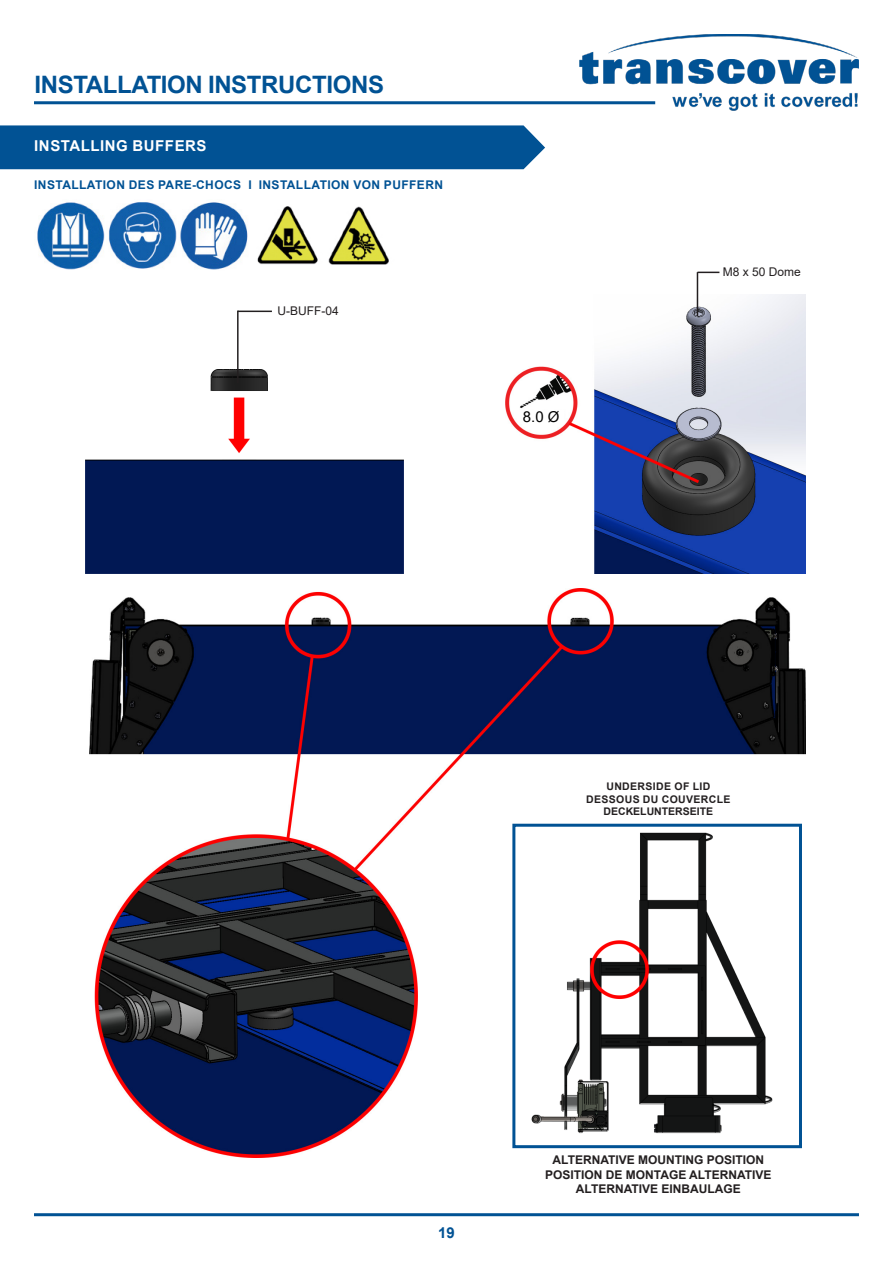
<style>
.page{position:relative;width:893px;height:1263px;background:#fff}
.page>*{position:absolute;margin:0;border:0;box-sizing:border-box;transform-origin:0 0}
.t1{font:700 24px "Arial";letter-spacing:-.015em;color:#015294}
.t2{font:700 15px "Arial";letter-spacing:.035em;color:#fff}
.t3{font:15px "Arial";color:#000}
.t4{font:700 15px "Arial";color:#015294}
.t5{font:700 12px "Arial";color:#231f20}
.t6{font:700 12px "Arial";letter-spacing:.035em;color:#015294}
.t7{font:12px "Arial";color:#231f20}
.t8{font:700 10.5px "Arial";letter-spacing:.035em;color:#231f20}
.t9{font:700 10.5px "Arial";color:#231f20}
</style>
<div class="page">
<img style="left:578px;top:34px;width:281px;height:77px">
<hr style="left:34px;top:101px;width:621px;height:3px;background:#015294">
<hr style="left:34px;top:1213px;width:825px;height:3px;background:#015294">
<div style="left:0;top:125px;width:545px;height:44px;background:#015294"></div>
<img style="left:85px;top:369px;width:318px;height:205px">
<img style="left:505px;top:294px;width:300px;height:280px">
<img style="left:89px;top:589px;width:716px;height:568px">
<img style="left:516px;top:828px;width:282px;height:316px">
<div style="left:512px;top:824px;width:290px;height:324px;border:3px solid #015294"></div>
<hr style="left:237px;top:311px;width:2px;height:72px;background:#231f20">
<hr style="left:697px;top:272px;width:1px;height:44px;background:#231f20">
<hr style="left:238px;top:311px;width:34px;height:1px;background:#231f20">
<svg style="left:697px;top:272px;width:22px;height:1px"></svg>
<img style="left:37px;top:202px;width:352px;height:68px">
<div style="left:518px;top:411px;width:46px;height:13px;background:#fff"></div>
<h1 class="t1" style="left:34px;top:67px;width:351px">INSTALLATION INSTRUCTIONS</h1>
<p class="t2" style="left:34px;top:136px;width:174px">INSTALLING BUFFERS</p>
<p class="t6" style="left:34px;top:176px;width:410px">INSTALLATION DES PARE-CHOCS I INSTALLATION VON PUFFERN</p>
<p class="t7" style="left:277px;top:302px;width:63px">U-BUFF-04</p>
<p class="t3" style="left:523px;top:406px;width:38px">8.0 Ø</p>
<p class="t7" style="left:723px;top:263px;width:80px">M8 x 50 Dome</p>
<p class="t8" style="left:606px;top:779px;width:105px">UNDERSIDE OF LID</p>
<p class="t8" style="left:586px;top:792px;width:146px">DESSOUS DU COUVERCLE</p>
<p class="t9" style="left:604px;top:804px;width:111px">DECKELUNTERSEITE</p>
<p class="t4" style="left:438px;top:1222px;width:18px">19</p>
<p class="t5" style="left:553px;top:1152px;width:213px">ALTERNATIVE MOUNTING POSITION</p>
<p class="t5" style="left:545px;top:1166px;width:228px">POSITION DE MONTAGE ALTERNATIVE</p>
<p class="t5" style="left:576px;top:1180px;width:166px">ALTERNATIVE EINBAULAGE</p>
</div>
